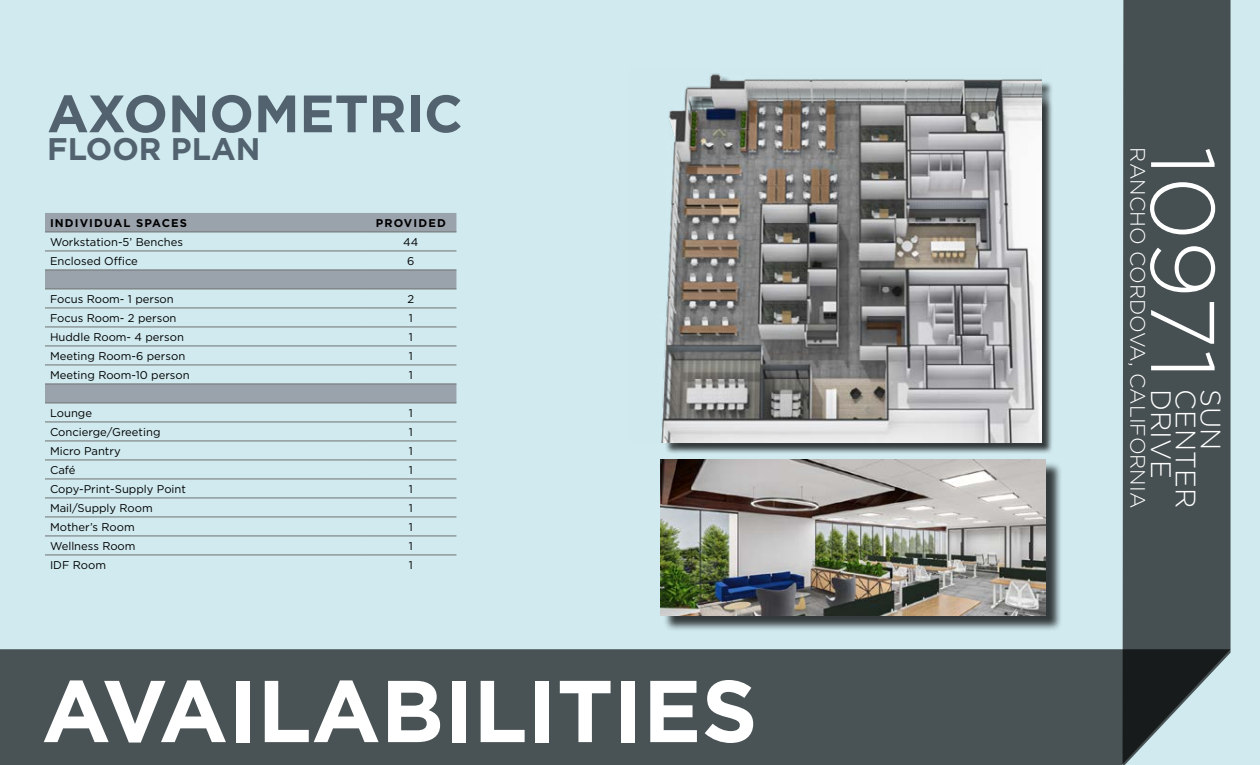
<style>
.page{position:relative;width:1260px;height:765px;background:#d0eaef}
.page>*{position:absolute;margin:0;border:0;box-sizing:border-box;transform-origin:0 0}
.t1{font:300 90px "Gotham";color:#fff}
.t2{font:700 87.5px "Gotham";color:#fff}
.t3{font:700 52.5px "Gotham";color:#53626f}
.t4{font:700 31.25px "Gotham";color:#53626f}
.t5{font:300 28px "Gotham";color:#fff}
.t6{font:300 20.88px "Gotham";color:#fff}
.t7{font:11.25px "Gotham";color:#000}
.t8{font:700 11.25px "Gotham";letter-spacing:.1em;color:#000}
</style>
<div class="page">
<div style="left:0;top:649px;width:1123px;height:116px;background:#495254"></div>
<svg style="left:1123px;top:0;width:108px;height:765px;background:#4c5658"></svg>
<svg style="left:45px;top:213px;width:411px;height:190px"></svg>
<hr style="left:45px;top:232px;width:320px;height:1px;background:#6f7171">
<hr style="left:365px;top:232px;width:91px;height:1px;background:#6f7171">
<hr style="left:45px;top:251px;width:320px;height:1px;background:#6f7171">
<hr style="left:365px;top:251px;width:91px;height:1px;background:#6f7171">
<hr style="left:45px;top:270px;width:320px;height:1px;background:#6f7171">
<hr style="left:365px;top:270px;width:91px;height:1px;background:#6f7171">
<hr style="left:45px;top:289px;width:320px;height:1px;background:#6f7171">
<hr style="left:365px;top:289px;width:91px;height:1px;background:#6f7171">
<hr style="left:45px;top:308px;width:320px;height:1px;background:#6f7171">
<hr style="left:365px;top:308px;width:91px;height:1px;background:#6f7171">
<hr style="left:45px;top:327px;width:320px;height:1px;background:#6f7171">
<hr style="left:365px;top:327px;width:91px;height:1px;background:#6f7171">
<hr style="left:45px;top:346px;width:320px;height:1px;background:#6f7171">
<hr style="left:365px;top:346px;width:91px;height:1px;background:#6f7171">
<hr style="left:45px;top:365px;width:320px;height:1px;background:#6f7171">
<hr style="left:365px;top:365px;width:91px;height:1px;background:#6f7171">
<hr style="left:45px;top:384px;width:320px;height:1px;background:#6f7171">
<hr style="left:365px;top:384px;width:91px;height:1px;background:#6f7171">
<hr style="left:45px;top:403px;width:320px;height:1px;background:#6f7171">
<hr style="left:365px;top:403px;width:91px;height:1px;background:#6f7171">
<hr style="left:45px;top:422px;width:320px;height:1px;background:#6f7171">
<hr style="left:365px;top:422px;width:91px;height:1px;background:#6f7171">
<hr style="left:45px;top:441px;width:320px;height:1px;background:#6f7171">
<hr style="left:365px;top:441px;width:91px;height:1px;background:#6f7171">
<hr style="left:45px;top:460px;width:320px;height:1px;background:#6f7171">
<hr style="left:365px;top:460px;width:91px;height:1px;background:#6f7171">
<hr style="left:45px;top:479px;width:320px;height:1px;background:#6f7171">
<hr style="left:365px;top:479px;width:91px;height:1px;background:#6f7171">
<hr style="left:45px;top:498px;width:320px;height:1px;background:#6f7171">
<hr style="left:365px;top:498px;width:91px;height:1px;background:#6f7171">
<hr style="left:45px;top:517px;width:320px;height:1px;background:#6f7171">
<hr style="left:365px;top:517px;width:91px;height:1px;background:#6f7171">
<hr style="left:45px;top:536px;width:320px;height:1px;background:#6f7171">
<hr style="left:365px;top:536px;width:91px;height:1px;background:#6f7171">
<hr style="left:45px;top:555px;width:320px;height:1px;background:#6f7171">
<hr style="left:365px;top:555px;width:91px;height:1px;background:#6f7171">
<div style="left:664px;top:76px;width:390px;height:378px;background:#000;opacity:.75"></div>
<img style="left:661px;top:73px;width:380px;height:370px">
<div style="left:664px;top:462px;width:398px;height:170px;background:#000;opacity:.75"></div>
<img style="left:661px;top:459px;width:385px;height:156px">
<h3 class="t3" style="left:47px;top:79px;width:417px">AXONOMETRIC</h3>
<h3 class="t4" style="left:47px;top:128px;width:215px">FLOOR PLAN</h3>
<p class="t8" style="left:50px;top:215px;width:139px">INDIVIDUAL SPACES</p>
<p class="t8" style="left:376px;top:215px;width:71px">PROVIDED</p>
<p class="t7" style="left:50px;top:235px;width:134px">Workstation-5’ Benches</p>
<p class="t7" style="left:403px;top:235px;width:17px">44</p>
<p class="t7" style="left:50px;top:254px;width:89px">Enclosed Office</p>
<p class="t7" style="left:407px;top:254px;width:9px">6</p>
<p class="t7" style="left:50px;top:292px;width:125px">Focus Room- 1 person</p>
<p class="t7" style="left:407px;top:292px;width:8px">2</p>
<p class="t7" style="left:50px;top:311px;width:128px">Focus Room- 2 person</p>
<p class="t7" style="left:409px;top:311px;width:6px">1</p>
<p class="t7" style="left:50px;top:330px;width:136px">Huddle Room- 4 person</p>
<p class="t7" style="left:409px;top:330px;width:6px">1</p>
<p class="t7" style="left:50px;top:349px;width:137px">Meeting Room-6 person</p>
<p class="t7" style="left:409px;top:349px;width:6px">1</p>
<p class="t7" style="left:50px;top:368px;width:141px">Meeting Room-10 person</p>
<p class="t7" style="left:409px;top:368px;width:6px">1</p>
<p class="t7" style="left:50px;top:406px;width:44px">Lounge</p>
<p class="t7" style="left:409px;top:406px;width:6px">1</p>
<p class="t7" style="left:50px;top:425px;width:112px">Concierge/Greeting</p>
<p class="t7" style="left:409px;top:425px;width:6px">1</p>
<p class="t7" style="left:50px;top:444px;width:72px">Micro Pantry</p>
<p class="t7" style="left:409px;top:444px;width:6px">1</p>
<p class="t7" style="left:50px;top:463px;width:27px">Café</p>
<p class="t7" style="left:409px;top:463px;width:6px">1</p>
<p class="t7" style="left:50px;top:482px;width:138px">Copy-Print-Supply Point</p>
<p class="t7" style="left:409px;top:482px;width:6px">1</p>
<p class="t7" style="left:50px;top:501px;width:104px">Mail/Supply Room</p>
<p class="t7" style="left:409px;top:501px;width:6px">1</p>
<p class="t7" style="left:50px;top:520px;width:86px">Mother’s Room</p>
<p class="t7" style="left:409px;top:520px;width:6px">1</p>
<p class="t7" style="left:50px;top:539px;width:87px">Wellness Room</p>
<p class="t7" style="left:409px;top:539px;width:6px">1</p>
<p class="t7" style="left:50px;top:558px;width:58px">IDF Room</p>
<p class="t7" style="left:409px;top:558px;width:6px">1</p>
<h2 class="t2" style="left:42px;top:653px;width:717px">AVAILABILITIES</h2>
<h3 class="t6" style="left:1151px;top:147px;width:362px;rotate:90deg">RANCHO CORDOVA, CALIFORNIA</h3>
<h1 class="t1" style="left:1240px;top:146px;width:235px;rotate:90deg">10971</h1>
<h3 class="t5" style="left:1179px;top:389px;width:91px;rotate:90deg">DRIVE</h3>
<h3 class="t5" style="left:1204px;top:389px;width:120px;rotate:90deg">CENTER</h3>
<h3 class="t5" style="left:1228px;top:389px;width:63px;rotate:90deg">SUN</h3>
</div>
